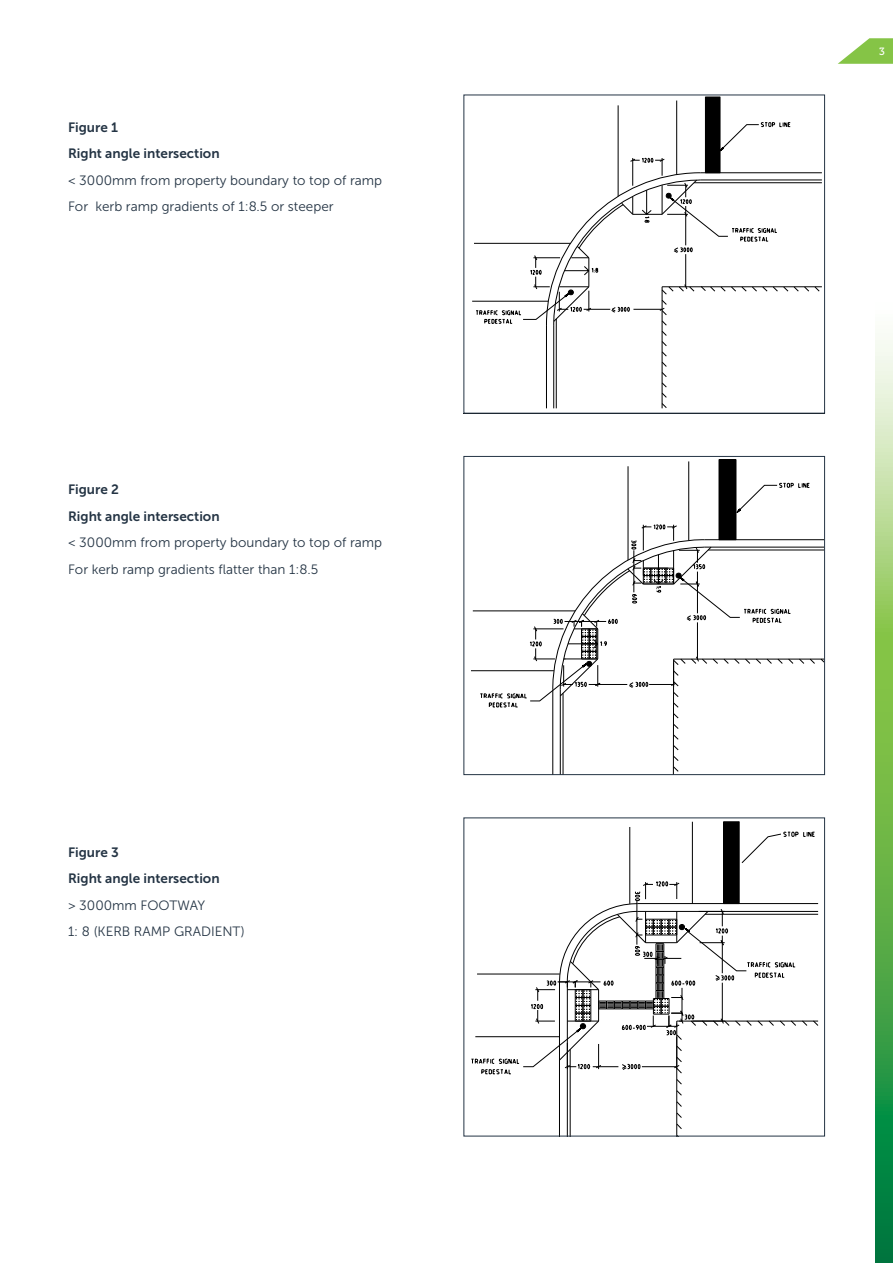
<style>
.page{position:relative;width:893px;height:1263px;background:#fff}
.page>*{position:absolute;margin:0;border:0;box-sizing:border-box;transform-origin:0 0}
.t1{font:13.5px/26.5px "Museo Sans 300";color:#243444}
.t2{font:13.5px/26.5px "Museo Sans 700";color:#243444}
.t3{font:10.5px "Museo 500";color:#fff}
</style>
<div class="page">
<svg style="left:838px;top:38px;width:55px;height:26px"></svg>
<svg style="left:876px;top:337px;width:17px;height:926px;background:#70b864"></svg>
<hr style="left:700px;top:180px;width:122px;height:1px;background:#000">
<hr style="left:700px;top:172px;width:122px;height:1px;background:#000">
<hr style="left:676px;top:101px;width:1px;height:74px;background:#000">
<hr style="left:618px;top:105px;width:1px;height:91px;background:#000">
<div style="left:705px;top:97px;width:15px;height:76px;background:#000"></div>
<hr style="left:694px;top:182px;width:128px;height:1px;background:#000">
<hr style="left:474px;top:243px;width:96px;height:1px;background:#000">
<hr style="left:472px;top:301px;width:76px;height:1px;background:#000">
<hr style="left:662px;top:286px;width:160px;height:1px;background:#000">
<svg style="left:476px;top:121px;width:344px;height:288px"></svg>
<svg style="left:471px;top:459px;width:352px;height:314px"></svg>
<hr style="left:704px;top:547px;width:120px;height:1px;background:#000">
<hr style="left:704px;top:539px;width:120px;height:1px;background:#000">
<hr style="left:688px;top:461px;width:1px;height:79px;background:#000">
<hr style="left:628px;top:466px;width:1px;height:94px;background:#000">
<hr style="left:473px;top:611px;width:102px;height:1px;background:#000">
<hr style="left:471px;top:670px;width:83px;height:1px;background:#000">
<hr style="left:674px;top:659px;width:150px;height:1px;background:#000">
<svg style="left:799px;top:659px;width:5px;height:5px"></svg>
<svg style="left:810px;top:659px;width:5px;height:5px"></svg>
<svg style="left:674px;top:724px;width:5px;height:26px"></svg>
<svg style="left:674px;top:756px;width:5px;height:16px"></svg>
<hr style="left:708px;top:550px;width:116px;height:1px;background:#000">
<hr style="left:560px;top:689px;width:1px;height:86px;background:#000">
<hr style="left:673px;top:659px;width:1px;height:116px;background:#000">
<hr style="left:563px;top:693px;width:1px;height:82px;background:#000">
<hr style="left:552px;top:689px;width:1px;height:86px;background:#000">
<div style="left:719px;top:460px;width:17px;height:80px;background:#000"></div>
<svg style="left:736px;top:482px;width:73px;height:32px"></svg>
<svg style="left:480px;top:524px;width:313px;height:194px"></svg>
<div style="left:463px;top:456px;width:362px;height:319px;border:1px solid #243444"></div>
<hr style="left:638px;top:911px;width:180px;height:1px;background:#000">
<hr style="left:638px;top:903px;width:180px;height:1px;background:#000">
<hr style="left:692px;top:822px;width:1px;height:81px;background:#000">
<hr style="left:629px;top:827px;width:1px;height:77px;background:#000">
<hr style="left:705px;top:914px;width:113px;height:1px;background:#000">
<div style="left:724px;top:822px;width:15px;height:81px;background:#000"></div>
<div style="left:723px;top:822px;width:16px;height:81px;border:1px solid #000"></div>
<hr style="left:567px;top:982px;width:1px;height:154px;background:#000">
<hr style="left:559px;top:982px;width:1px;height:154px;background:#000">
<hr style="left:677px;top:1021px;width:141px;height:1px;background:#000">
<hr style="left:676px;top:1021px;width:1px;height:115px;background:#000">
<svg style="left:676px;top:1090px;width:6px;height:39px"></svg>
<svg style="left:802px;top:1020px;width:5px;height:6px"></svg>
<svg style="left:813px;top:1020px;width:5px;height:6px"></svg>
<hr style="left:570px;top:1049px;width:1px;height:87px;background:#000">
<svg style="left:741px;top:831px;width:74px;height:32px"></svg>
<svg style="left:471px;top:881px;width:325px;height:203px"></svg>
<p class="t2" style="left:68px;top:114px;width:153px">Figure 1<br>Right angle intersection</p>
<p class="t1" style="left:68px;top:167px;width:316px">&lt; 3000mm from property boundary to top of ramp<br>For kerb ramp gradients of 1:8.5 or steeper</p>
<p class="t2" style="left:68px;top:476px;width:153px">Figure 2<br>Right angle intersection</p>
<p class="t1" style="left:68px;top:529px;width:316px">&lt; 3000mm from property boundary to top of ramp<br>For kerb ramp gradients flatter than 1:8.5</p>
<p class="t2" style="left:68px;top:839px;width:153px">Figure 3<br>Right angle intersection</p>
<p class="t1" style="left:68px;top:892px;width:178px">&gt; 3000mm FOOTWAY<br>1: 8 (KERB RAMP GRADIENT)</p>
<p class="t3" style="left:879px;top:45px;width:7px">3</p>
</div>
